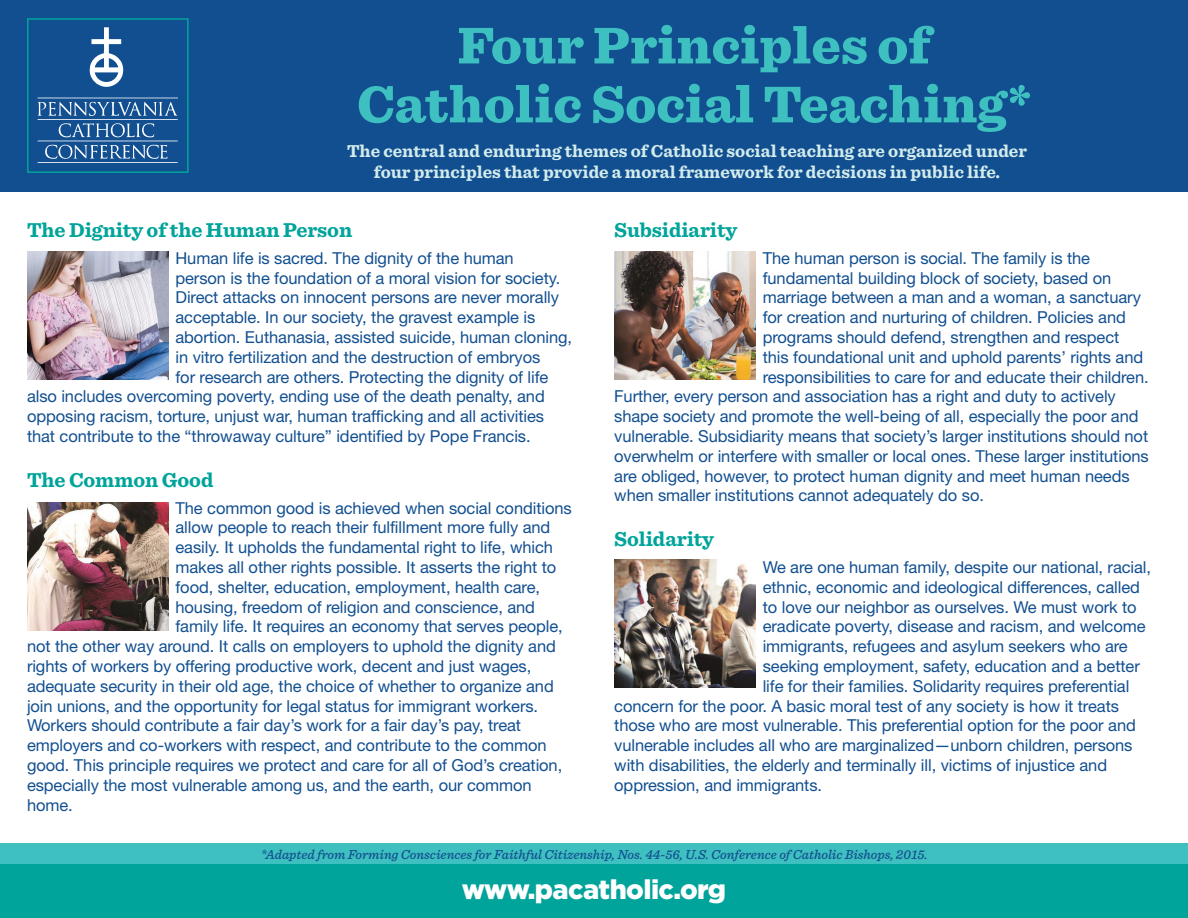
<style>
.page{position:relative;width:1188px;height:918px;background:#fff}
.page>*{position:absolute;margin:0;border:0;box-sizing:border-box;transform-origin:0 0}
.t1{font:900 54px "Sentinel";color:#3dc0bf}
.t2{font:900 27px "Gotham";letter-spacing:-.02em;color:#fff}
.t3{font:700 21px "Sentinel";letter-spacing:-.005em;color:#00a49a}
.t4{font:700 18px "Sentinel";color:#d2eced}
.t5{font:16.5px "Helvetica Neue LT Std";letter-spacing:-.005em;color:#124f90}
.t6{font:italic 500 13.5px "Sentinel";color:#124f90}
</style>
<div class="page">
<div style="left:0;top:0;width:1188px;height:191px;background:#124f90"></div>
<div style="left:0;top:864px;width:1188px;height:54px;background:#00a49a"></div>
<div style="left:0;top:844px;width:1188px;height:20px;background:#3dc0bf"></div>
<div style="left:27px;top:18px;width:162px;height:155px;background:#124f90;border:2px solid #00a49a"></div>
<svg style="left:89px;top:27px;width:35px;height:60px"></svg>
<svg style="left:37px;top:98px;width:141px;height:65px"></svg>
<img style="left:27px;top:251px;width:142px;height:129px">
<img style="left:614px;top:251px;width:142px;height:129px">
<img style="left:27px;top:502px;width:142px;height:128px">
<img style="left:614px;top:559px;width:142px;height:129px">
<p class="t1" style="left:458px;top:2px;width:474px">Four Principles of</p>
<p class="t1" style="left:357px;top:61px;width:675px">Catholic Social Teaching*</p>
<p class="t4" style="left:347px;top:136px;width:681px">The central and enduring themes of Catholic social teaching are organized under</p>
<p class="t4" style="left:374px;top:158px;width:628px">four principles that provide a moral framework for decisions in public life.</p>
<p class="t3" style="left:27px;top:214px;width:327px">The Dignity of the Human Person</p>
<p class="t5" style="left:176px;top:248px;width:340px">Human life is sacred. The dignity of the human</p>
<p class="t5" style="left:176px;top:268px;width:386px">person is the foundation of a moral vision for society.</p>
<p class="t5" style="left:176px;top:288px;width:385px">Direct attacks on innocent persons are never morally</p>
<p class="t5" style="left:176px;top:307px;width:361px">acceptable. In our society, the gravest example is</p>
<p class="t5" style="left:176px;top:327px;width:398px">abortion. Euthanasia, assisted suicide, human cloning,</p>
<p class="t5" style="left:176px;top:347px;width:366px">in vitro fertilization and the destruction of embryos</p>
<p class="t5" style="left:176px;top:367px;width:374px">for research are others. Protecting the dignity of life</p>
<p class="t5" style="left:27px;top:387px;width:519px">also includes overcoming poverty, ending use of the death penalty, and</p>
<p class="t5" style="left:27px;top:406px;width:519px">opposing racism, torture, unjust war, human trafficking and all activities</p>
<p class="t5" style="left:27px;top:426px;width:505px">that contribute to the “throwaway culture” identified by Pope Francis.</p>
<p class="t3" style="left:27px;top:463px;width:188px">The Common Good</p>
<p class="t5" style="left:176px;top:498px;width:398px">The common good is achieved when social conditions</p>
<p class="t5" style="left:176px;top:518px;width:376px">allow people to reach their fulfillment more fully and</p>
<p class="t5" style="left:176px;top:537px;width:379px">easily. It upholds the fundamental right to life, which</p>
<p class="t5" style="left:176px;top:557px;width:382px">makes all other rights possible. It asserts the right to</p>
<p class="t5" style="left:176px;top:577px;width:366px">food, shelter, education, employment, health care,</p>
<p class="t5" style="left:176px;top:597px;width:361px">housing, freedom of religion and conscience, and</p>
<p class="t5" style="left:176px;top:617px;width:389px">family life. It requires an economy that serves people,</p>
<p class="t5" style="left:27px;top:636px;width:530px">not the other way around. It calls on employers to uphold the dignity and</p>
<p class="t5" style="left:27px;top:656px;width:506px">rights of workers by offering productive work, decent and just wages,</p>
<p class="t5" style="left:27px;top:676px;width:528px">adequate security in their old age, the choice of whether to organize and</p>
<p class="t5" style="left:27px;top:696px;width:513px">join unions, and the opportunity for legal status for immigrant workers.</p>
<p class="t5" style="left:27px;top:716px;width:496px">Workers should contribute a fair day’s work for a fair day’s pay, treat</p>
<p class="t5" style="left:27px;top:735px;width:521px">employers and co-workers with respect, and contribute to the common</p>
<p class="t5" style="left:27px;top:755px;width:537px">good. This principle requires we protect and care for all of God’s creation,</p>
<p class="t5" style="left:27px;top:775px;width:506px">especially the most vulnerable among us, and the earth, our common</p>
<p class="t5" style="left:27px;top:795px;width:47px">home.</p>
<p class="t3" style="left:614px;top:214px;width:125px">Subsidiarity</p>
<p class="t5" style="left:763px;top:248px;width:329px">The human person is social. The family is the</p>
<p class="t5" style="left:763px;top:268px;width:350px">fundamental building block of society, based on</p>
<p class="t5" style="left:763px;top:288px;width:380px">marriage between a man and a woman, a sanctuary</p>
<p class="t5" style="left:763px;top:307px;width:365px">for creation and nurturing of children. Policies and</p>
<p class="t5" style="left:763px;top:327px;width:358px">programs should defend, strengthen and respect</p>
<p class="t5" style="left:763px;top:347px;width:382px">this foundational unit and uphold parents’ rights and</p>
<p class="t5" style="left:763px;top:367px;width:388px">responsibilities to care for and educate their children.</p>
<p class="t5" style="left:614px;top:387px;width:503px">Further, every person and association has a right and duty to actively</p>
<p class="t5" style="left:614px;top:406px;width:526px">shape society and promote the well-being of all, especially the poor and</p>
<p class="t5" style="left:614px;top:426px;width:535px">vulnerable. Subsidiarity means that society’s larger institutions should not</p>
<p class="t5" style="left:614px;top:446px;width:536px">overwhelm or interfere with smaller or local ones. These larger institutions</p>
<p class="t5" style="left:614px;top:466px;width:517px">are obliged, however, to protect human dignity and meet human needs</p>
<p class="t5" style="left:614px;top:486px;width:371px">when smaller institutions cannot adequately do so.</p>
<p class="t3" style="left:614px;top:523px;width:101px">Solidarity</p>
<p class="t5" style="left:763px;top:557px;width:390px">We are one human family, despite our national, racial,</p>
<p class="t5" style="left:763px;top:577px;width:379px">ethnic, economic and ideological differences, called</p>
<p class="t5" style="left:763px;top:597px;width:375px">to love our neighbor as ourselves. We must work to</p>
<p class="t5" style="left:763px;top:617px;width:384px">eradicate poverty, disease and racism, and welcome</p>
<p class="t5" style="left:763px;top:636px;width:367px">immigrants, refugees and asylum seekers who are</p>
<p class="t5" style="left:763px;top:656px;width:379px">seeking employment, safety, education and a better</p>
<p class="t5" style="left:763px;top:676px;width:368px">life for their families. Solidarity requires preferential</p>
<p class="t5" style="left:614px;top:696px;width:506px">concern for the poor. A basic moral test of any society is how it treats</p>
<p class="t5" style="left:614px;top:716px;width:523px">those who are most vulnerable. This preferential option for the poor and</p>
<p class="t5" style="left:614px;top:735px;width:520px">vulnerable includes all who are marginalized—unborn children, persons</p>
<p class="t5" style="left:614px;top:755px;width:494px">with disabilities, the elderly and terminally ill, victims of injustice and</p>
<p class="t5" style="left:614px;top:775px;width:209px">oppression, and immigrants.</p>
<p class="t6" style="left:260px;top:844px;width:669px">*Adapted from Forming Consciences for Faithful Citizenship, Nos. 44-56, U.S. Conference of Catholic Bishops, 2015.</p>
<p class="t2" style="left:462px;top:871px;width:266px">www.pacatholic.org</p>
</div>
